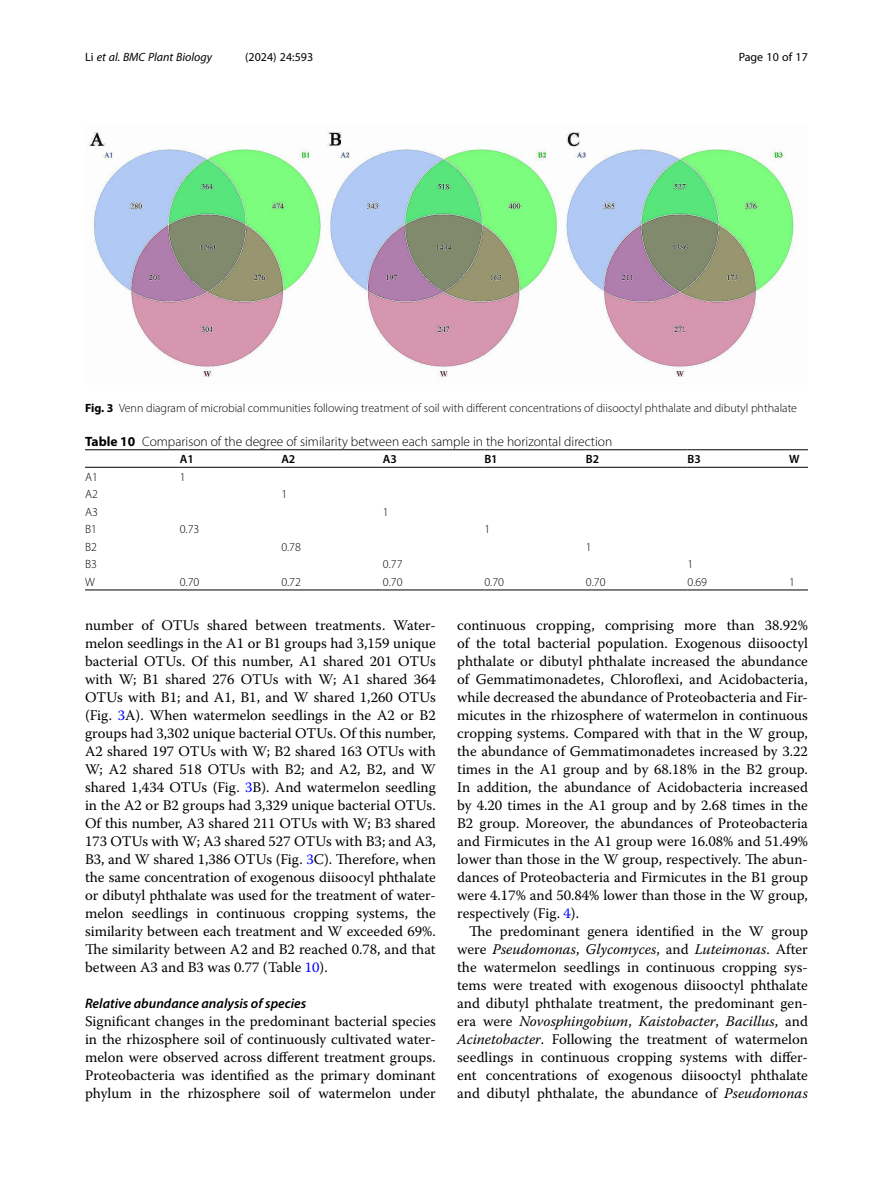
<style>
.page{position:relative;width:893px;height:1191px;background:#fff}
.page>*{position:absolute;margin:0;border:0;box-sizing:border-box;transform-origin:0 0}
.Body_Text{font:14.7px/18px "Warnock Pro";color:#000;text-align:justify}
.Body_Text_Indent{font:14.7px/18px "Warnock Pro";color:#000;text-align:justify}
.Head_3{font:italic 600 13.8px "Myriad Pro";color:#000}
.Table_Caption{font:300 13.5px "Myriad Pro";color:#000}
.Figure_Caption{font:300 12px "Myriad Pro";color:#000}
.Table_Body{font:300 12px "Myriad Pro";color:#000}
.t1{font:italic 12px "Myriad Pro";color:#000}
.t2{font:12px "Myriad Pro";color:#000}
.Table_Head{font:600 12px "Myriad Pro";color:#000}
.s1{font-style:normal}
.s2{font-weight:700}
.s3{color:#00f}
.s4{font-style:italic}
</style>
<div class="page">
<hr style="left:85px;top:467px;width:95px;height:1px;background:#000">
<hr style="left:180px;top:449px;width:101px;height:1px;background:#000">
<hr style="left:180px;top:467px;width:101px;height:1px;background:#000">
<hr style="left:281px;top:449px;width:102px;height:1px;background:#000">
<hr style="left:281px;top:467px;width:102px;height:1px;background:#000">
<hr style="left:383px;top:449px;width:101px;height:1px;background:#000">
<hr style="left:383px;top:467px;width:101px;height:1px;background:#000">
<hr style="left:484px;top:449px;width:102px;height:1px;background:#000">
<hr style="left:484px;top:467px;width:102px;height:1px;background:#000">
<hr style="left:586px;top:449px;width:101px;height:1px;background:#000">
<hr style="left:586px;top:467px;width:101px;height:1px;background:#000">
<hr style="left:687px;top:449px;width:102px;height:1px;background:#000">
<hr style="left:687px;top:467px;width:102px;height:1px;background:#000">
<svg style="left:789px;top:449px;width:19px;height:1px"></svg>
<svg style="left:789px;top:467px;width:19px;height:1px"></svg>
<hr style="left:85px;top:589px;width:95px;height:1px;background:#000">
<hr style="left:180px;top:589px;width:101px;height:1px;background:#000">
<hr style="left:281px;top:589px;width:102px;height:1px;background:#000">
<hr style="left:383px;top:589px;width:101px;height:1px;background:#000">
<hr style="left:484px;top:589px;width:102px;height:1px;background:#000">
<hr style="left:586px;top:589px;width:101px;height:1px;background:#000">
<hr style="left:687px;top:589px;width:102px;height:1px;background:#000">
<svg style="left:789px;top:589px;width:19px;height:1px"></svg>
<hr style="left:85px;top:449px;width:95px;height:1px;background:#000">
<img style="left:88px;top:131px;width:706px;height:247px">
<p class="t1" style="left:85px;top:50px;width:128px"><span class="s1">Li</span> et al. BMC Plant Biology</p>
<p class="t2" style="left:245px;top:50px;width:70px">(2024) 24:593</p>
<p class="t2" style="left:739px;top:50px;width:71px">Page 10 of 17</p>
<p class="Figure_Caption" style="left:85px;top:400px;width:713px"><span class="s2">Fig. 3</span> Venn diagram of microbial communities following treatment of soil with different concentrations of diisooctyl phthalate and dibutyl phthalate</p>
<p class="Table_Caption" style="left:85px;top:433px;width:529px"><span class="s2">Table 10</span> Comparison of the degree of similarity between each sample in the horizontal direction</p>
<p class="Table_Head" style="left:180px;top:451px;width:16px">A1</p>
<p class="Table_Head" style="left:281px;top:451px;width:16px">A2</p>
<p class="Table_Head" style="left:383px;top:451px;width:16px">A3</p>
<p class="Table_Head" style="left:484px;top:451px;width:15px">B1</p>
<p class="Table_Head" style="left:586px;top:451px;width:15px">B2</p>
<p class="Table_Head" style="left:687px;top:451px;width:15px">B3</p>
<p class="Table_Head" style="left:789px;top:451px;width:12px">W</p>
<p class="Table_Body" style="left:85px;top:469px;width:14px">A1</p>
<p class="Table_Body" style="left:180px;top:469px;width:7px">1</p>
<p class="Table_Body" style="left:85px;top:487px;width:14px">A2</p>
<p class="Table_Body" style="left:281px;top:487px;width:7px">1</p>
<p class="Table_Body" style="left:85px;top:504px;width:14px">A3</p>
<p class="Table_Body" style="left:383px;top:504px;width:7px">1</p>
<p class="Table_Body" style="left:85px;top:522px;width:13px">B1</p>
<p class="Table_Body" style="left:180px;top:522px;width:21px">0.73</p>
<p class="Table_Body" style="left:484px;top:522px;width:7px">1</p>
<p class="Table_Body" style="left:85px;top:539px;width:13px">B2</p>
<p class="Table_Body" style="left:281px;top:539px;width:21px">0.78</p>
<p class="Table_Body" style="left:586px;top:539px;width:7px">1</p>
<p class="Table_Body" style="left:85px;top:557px;width:13px">B3</p>
<p class="Table_Body" style="left:383px;top:557px;width:21px">0.77</p>
<p class="Table_Body" style="left:687px;top:557px;width:7px">1</p>
<p class="Table_Body" style="left:85px;top:574px;width:11px">W</p>
<p class="Table_Body" style="left:180px;top:574px;width:21px">0.70</p>
<p class="Table_Body" style="left:281px;top:574px;width:21px">0.72</p>
<p class="Table_Body" style="left:383px;top:574px;width:21px">0.70</p>
<p class="Table_Body" style="left:484px;top:574px;width:21px">0.70</p>
<p class="Table_Body" style="left:586px;top:574px;width:21px">0.70</p>
<p class="Table_Body" style="left:687px;top:574px;width:21px">0.69</p>
<p class="Table_Body" style="left:789px;top:574px;width:7px">1</p>
<p class="Body_Text" style="left:85px;top:616px;width:352px">number of OTUs shared between treatments. Water&shy;melon seedlings in the A1 or B1 groups had 3,159 unique bacterial OTUs. Of this number, A1 shared 201 OTUs with W; B1 shared 276 OTUs with W; A1 shared 364<br>OTUs with B1; and A1, B1, and W shared 1,260 OTUs (Fig. <span class="s3">3</span>A). When watermelon seedlings in the A2 or B2 groups had 3,302 unique bacterial OTUs. Of this number, A2 shared 197 OTUs with W; B2 shared 163 OTUs with W; A2 shared 518 OTUs with B2; and A2, B2, and W shared 1,434 OTUs (Fig. <span class="s3">3</span>B). And watermelon seedling in the A2 or B2 groups had 3,329 unique bacterial OTUs.<br>Of this number, A3 shared 211 OTUs with W; B3 shared 173 OTUs with W; A3 shared 527 OTUs with B3; and A3, B3, and W shared 1,386 OTUs (Fig. <span class="s3">3</span>C). Therefore, when the same concentration of exogenous diisoocyl phthalate or dibutyl phthalate was used for the treatment of water&shy;melon seedlings in continuous cropping systems, the similarity between each treatment and W exceeded 69%.<br>The similarity between A2 and B2 reached 0.78, and that between A3 and B3 was 0.77 (Table <span class="s3">10</span>).</p>
<p class="Head_3" style="left:85px;top:995px;width:223px">Relative abundance analysis of species</p>
<p class="Body_Text" style="left:85px;top:1012px;width:352px">Significant changes in the predominant bacterial species in the rhizosphere soil of continuously cultivated water&shy;melon were observed across different treatment groups.<br>Proteobacteria was identified as the primary dominant phylum in the rhizosphere soil of watermelon under</p>
<p class="Body_Text" style="left:457px;top:616px;width:352px">continuous cropping, comprising more than 38.92% of the total bacterial population. Exogenous diisooctyl phthalate or dibutyl phthalate increased the abundance of Gemmatimonadetes, Chloroflexi, and Acidobacteria, while decreased the abundance of Proteobacteria and Fir&shy;micutes in the rhizosphere of watermelon in continuous cropping systems. Compared with that in the W group, the abundance of Gemmatimonadetes increased by 3.22 times in the A1 group and by 68.18% in the B2 group.<br>In addition, the abundance of Acidobacteria increased by 4.20 times in the A1 group and by 2.68 times in the B2 group. Moreover, the abundances of Proteobacteria and Firmicutes in the A1 group were 16.08% and 51.49% lower than those in the W group, respectively. The abun&shy;dances of Proteobacteria and Firmicutes in the B1 group were 4.17% and 50.84% lower than those in the W group, respectively (Fig. <span class="s3">4</span>).</p>
<p class="Body_Text_Indent" style="left:457px;top:922px;width:352px;text-indent:12px">The predominant genera identified in the W group were <span class="s4">Pseudomonas</span>, <span class="s4">Glycomyces</span>, and <span class="s4">Luteimonas</span>. After the watermelon seedlings in continuous cropping sys&shy;tems were treated with exogenous diisooctyl phthalate and dibutyl phthalate treatment, the predominant gen&shy;era were <span class="s4">Novosphingobium</span>, <span class="s4">Kaistobacter</span>, <span class="s4">Bacillus</span>, and <span class="s4">Acinetobacter</span>. Following the treatment of watermelon seedlings in continuous cropping systems with differ&shy;ent concentrations of exogenous diisooctyl phthalate and dibutyl phthalate, the abundance of <span class="s4">Pseudomonas</span></p>
</div>
